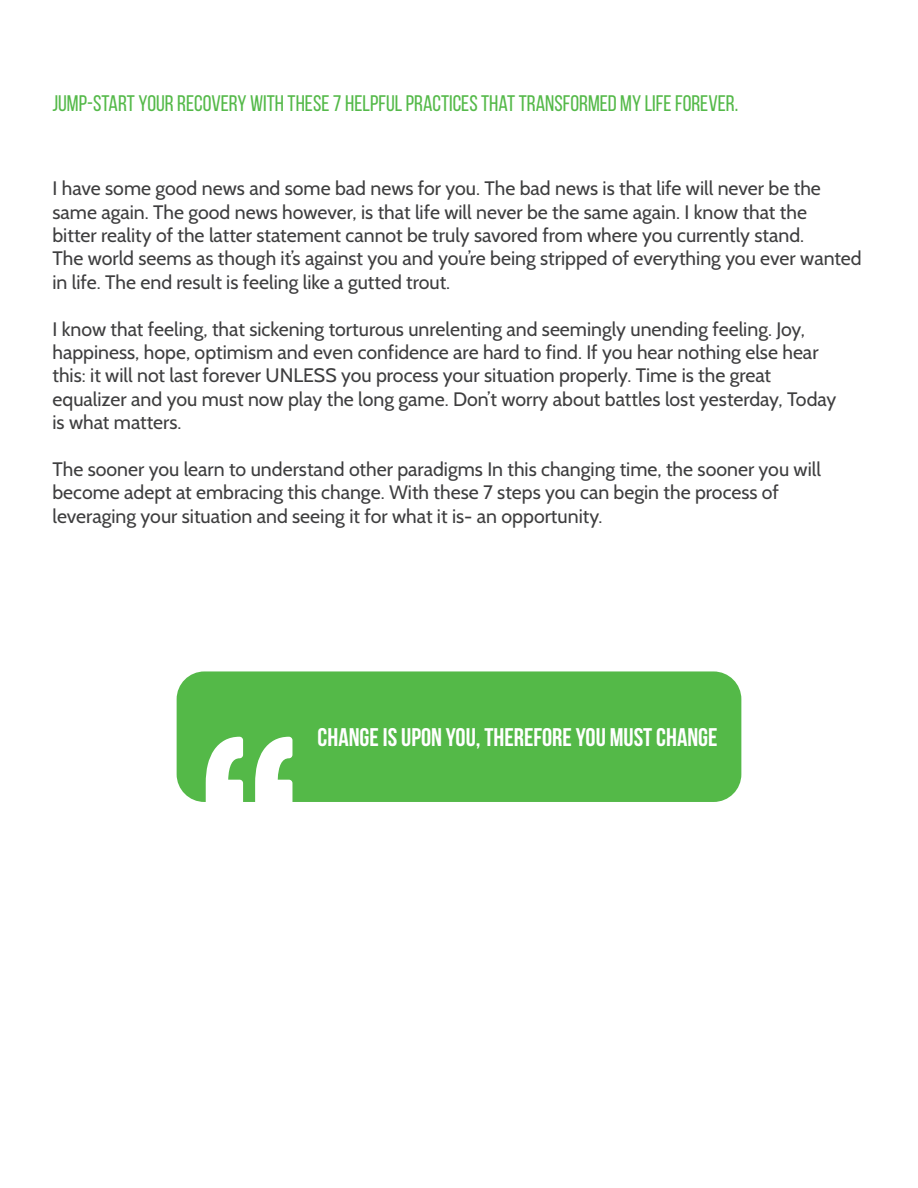
<style>
.page{position:relative;width:918px;height:1188px;background:#fff}
.page>*{position:absolute;margin:0;border:0;box-sizing:border-box;transform-origin:0 0}
.t1{font:700 25.5px "Bebas Neue";color:#fff}
.t2{font:22.5px "Bebas Neue";color:#54b949}
.t3{font:19.5px/23.4px "Cabin";color:#3e3e3f}
</style>
<div class="page">
<div style="left:177px;top:671px;width:564px;height:131px;background:#54b948;border-radius:28px"></div>
<svg style="left:206px;top:737px;width:86px;height:65px"></svg>
<p class="t2" style="left:52px;top:91px;width:687px">JUMP-START YOUR RECOVERY WITH THESE 7 HELPFUL PRACTICES THAT TRANSFORMED MY LIFE FOREVER.</p>
<p class="t3" style="left:52px;top:177px;width:811px">I have some good news and some bad news for you. The bad news is that life will never be the same again. The good news however, is that life will never be the same again. I know that the<br>bitter reality of the latter statement cannot be truly savored from where you currently stand.<br>The world seems as though it’s against you and you’re being stripped of everything you ever wanted in life. The end result is feeling like a gutted trout.</p>
<p class="t3" style="left:52px;top:317px;width:785px">I know that feeling, that sickening torturous unrelenting and seemingly unending feeling. Joy, happiness, hope, optimism and even confidence are hard to find. If you hear nothing else hear this: it will not last forever UNLESS you process your situation properly. Time is the great equalizer and you must now play the long game. Don’t worry about battles lost yesterday, Today is what matters.</p>
<p class="t3" style="left:52px;top:457px;width:770px">The sooner you learn to understand other paradigms In this changing time, the sooner you will become adept at embracing this change. With these 7 steps you can begin the process of leveraging your situation and seeing it for what it is- an opportunity.</p>
<h1 class="t1" style="left:318px;top:724px;width:402px">CHANGE IS UPON YOU, THEREFORE YOU MUST CHANGE</h1>
</div>
